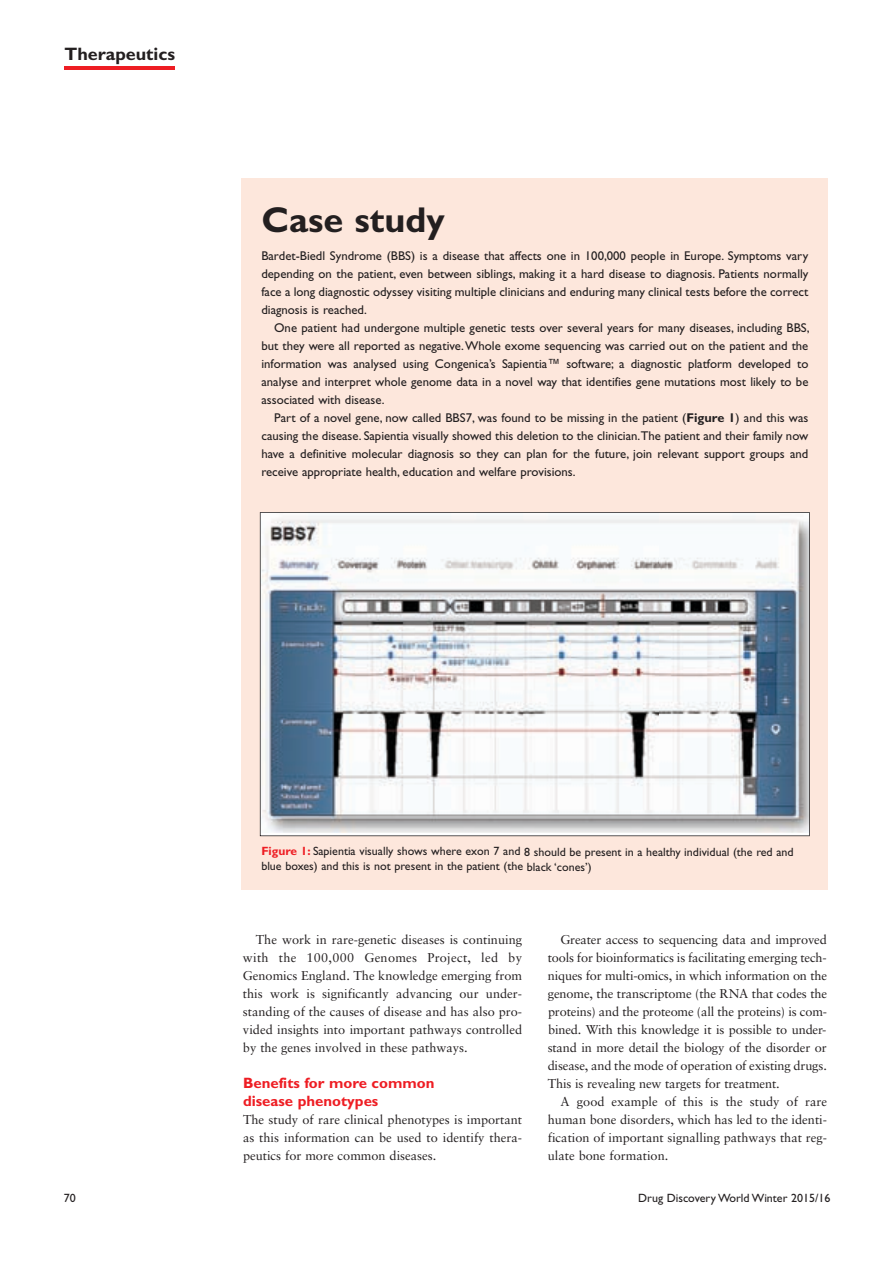
<style>
.page{position:relative;width:893px;height:1263px;background:#fff}
.page>*{position:absolute;margin:0;border:0;box-sizing:border-box;transform-origin:0 0}
.t1{font:700 36px "Gill Sans";color:#231f20}
.t2{font:700 18px "Gill Sans";color:#231f20}
.t3{font:700 15px/18px "Gill Sans";color:#ee1d23}
.t4{font:12.75px/18px "Gill Sans";color:#231f20;text-align:justify}
.t5{font:12.75px/18px "Sabon";color:#231f20;text-align:justify}
.t6{font:12px/14.9px "Gill Sans";color:#231f20}
.s1{font-weight:700}
.s2{font-weight:700;color:#ee1d23}
</style>
<div class="page">
<hr style="left:65px;top:67px;width:110px;height:3px;background:#ee1d23">
<div style="left:242px;top:179px;width:586px;height:711px;background:#fde7dc"></div>
<svg style="left:260px;top:512px;width:550px;height:324px;background:#c2c7cc"></svg>
<h2 class="t2" style="left:65px;top:47px;width:112px">Therapeutics</h2>
<h1 class="t1" style="left:261px;top:206px;width:185px">Case study</h1>
<p class="t4" style="left:261px;top:248px;width:548px">Bardet-Biedl Syndrome (BBS) is a disease that affects one in 100,000 people in Europe. Symptoms vary depending on the patient, even between siblings, making it a hard disease to diagnosis. Patients normally face a long diagnostic odyssey visiting multiple clinicians and enduring many clinical tests before the correct diagnosis is reached.</p>
<p class="t4" style="left:261px;top:320px;width:550px;text-indent:13px">One patient had undergone multiple genetic tests over several years for many diseases, including BBS, but they were all reported as negative. Whole exome sequencing was carried out on the patient and the information was analysed using Congenica’s Sapientia™ software; a diagnostic platform developed to analyse and interpret whole genome data in a novel way that identifies gene mutations most likely to be associated with disease.</p>
<p class="t4" style="left:261px;top:410px;width:549px;text-indent:13px">Part of a novel gene, now called BBS7, was found to be missing in the patient (<span class="s1">Figure 1</span>) and this was causing the disease. Sapientia visually showed this deletion to the clinician.The patient and their family now have a definitive molecular diagnosis so they can plan for the future, join relevant support groups and receive appropriate health, education and welfare provisions.</p>
<p class="t6" style="left:261px;top:845px;width:534px"><span class="s2">Figure 1:</span> Sapientia visually shows where exon 7 and 8 should be present in a healthy individual (the red and blue boxes) and this is not present in the patient (the black ‘cones’)</p>
<p class="t5" style="left:243px;top:932px;width:281px;text-indent:13px">The work in rare-genetic diseases is continuing with the 100,000 Genomes Project, led by Genomics England. The knowledge emerging from this work is significantly advancing our under&shy;standing of the causes of disease and has also pro&shy;vided insights into important pathways controlled by the genes involved in these pathways.</p>
<p class="t3" style="left:243px;top:1075px;width:193px">Benefits for more common disease phenotypes</p>
<p class="t5" style="left:243px;top:1112px;width:281px">The study of rare clinical phenotypes is important as this information can be used to identify thera&shy;peutics for more common diseases.</p>
<p class="t5" style="left:548px;top:932px;width:281px;text-indent:13px">Greater access to sequencing data and improved tools for bioinformatics is facilitating emerging tech&shy;niques for multi-omics, in which information on the genome, the transcriptome (the RNA that codes the proteins) and the proteome (all the proteins) is com&shy;bined. With this knowledge it is possible to under&shy;stand in more detail the biology of the disorder or disease, and the mode of operation of existing drugs.<br>This is revealing new targets for treatment.</p>
<p class="t5" style="left:548px;top:1094px;width:281px;text-indent:13px">A good example of this is the study of rare human bone disorders, which has led to the identi&shy;fication of important signalling pathways that reg&shy;ulate bone formation.</p>
<p class="t6" style="left:64px;top:1191px;width:13px">70</p>
<p class="t6" style="left:638px;top:1191px;width:194px">Drug Discovery World Winter 2015/16</p>
</div>
